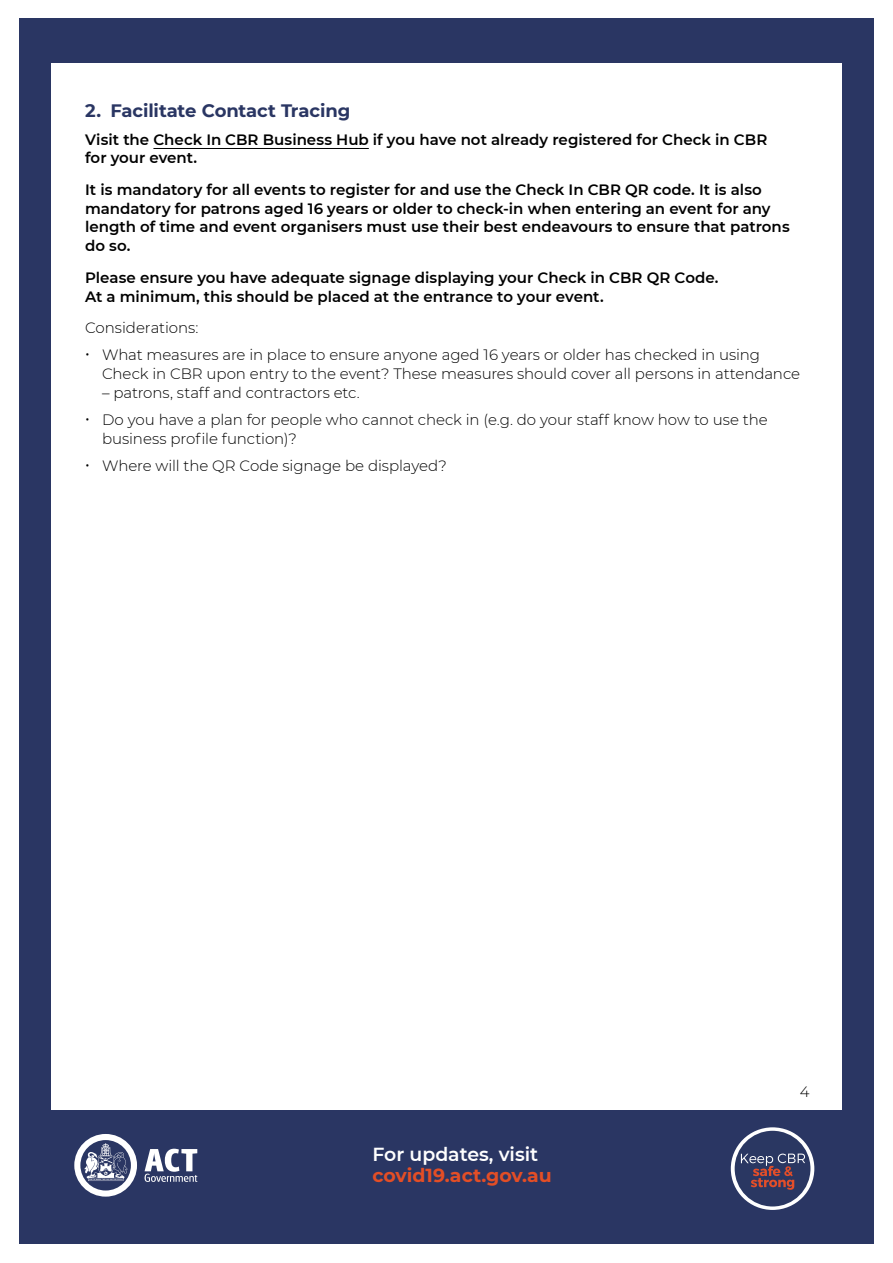
<style>
.page{position:relative;width:893px;height:1263px;background:#fff}
.page>*{position:absolute;margin:0;border:0;box-sizing:border-box;transform-origin:0 0}
.t1{font:700 18.9px "Montserrat";color:#e34e26}
.t2{font:600 18.9px "Montserrat";color:#fff}
.t3{font:700 18px "Montserrat";letter-spacing:-.01em;color:#2a3663}
.t4{font:600 15px/18.8px "Montserrat";color:#000}
.t5{font:300 15px/27.3px "Montserrat";letter-spacing:-.005em;color:#000}
</style>
<div class="page">
<div style="left:19px;top:19px;width:855px;height:1225px;background:#2a3663"></div>
<div style="left:51px;top:64px;width:791px;height:1046px;background:#fff"></div>
<svg style="left:74px;top:1134px;width:63px;height:62px"></svg>
<svg style="left:145px;top:1149px;width:52px;height:33px"></svg>
<svg style="left:731px;top:1127px;width:83px;height:83px"></svg>
<div style="left:735px;top:1131px;width:75px;height:75px;background:#2a3762;border-radius:50%"></div>
<svg style="left:741px;top:1153px;width:64px;height:37px"></svg>
<hr style="left:153px;top:148px;width:216px;height:1px;background:#000">
<p class="t3" style="left:85px;top:98px;width:267px">2. Facilitate Contact Tracing</p>
<p class="t4" style="left:85px;top:129px;width:684px">Visit the Check In CBR Business Hub if you have not already registered for Check in CBR for your event.</p>
<p class="t4" style="left:85px;top:180px;width:706px">It is mandatory for all events to register for and use the Check In CBR QR code. It is also mandatory for patrons aged 16 years or older to check-in when entering an event for any length of time and event organisers must use their best endeavours to ensure that patrons do so.</p>
<p class="t4" style="left:85px;top:267px;width:635px">Please ensure you have adequate signage displaying your Check in CBR QR Code.<br>At a minimum, this should be placed at the entrance to your event.</p>
<p class="t5" style="left:102px;top:314px;width:660px;text-indent:-17px">Considerations:<br>What measures are in place to ensure anyone aged 16 years or older has checked in using</p>
<p class="t5" style="left:102px;top:360px;width:700px">Check in CBR upon entry to the event? These measures should cover all persons in attendance</p>
<p class="t5" style="left:102px;top:378px;width:667px">– patrons, staff and contractors etc.<br>Do you have a plan for people who cannot check in (e.g. do your staff know how to use the</p>
<p class="t5" style="left:102px;top:424px;width:346px">business profile function)?<br>Where will the QR Code signage be displayed?</p>
<p class="t2" style="left:372px;top:1141px;width:167px">For updates, visit</p>
<p class="t1" style="left:372px;top:1162px;width:181px">covid19.act.gov.au</p>
<p class="t5" style="left:800px;top:1077px;width:11px">4</p>
</div>
